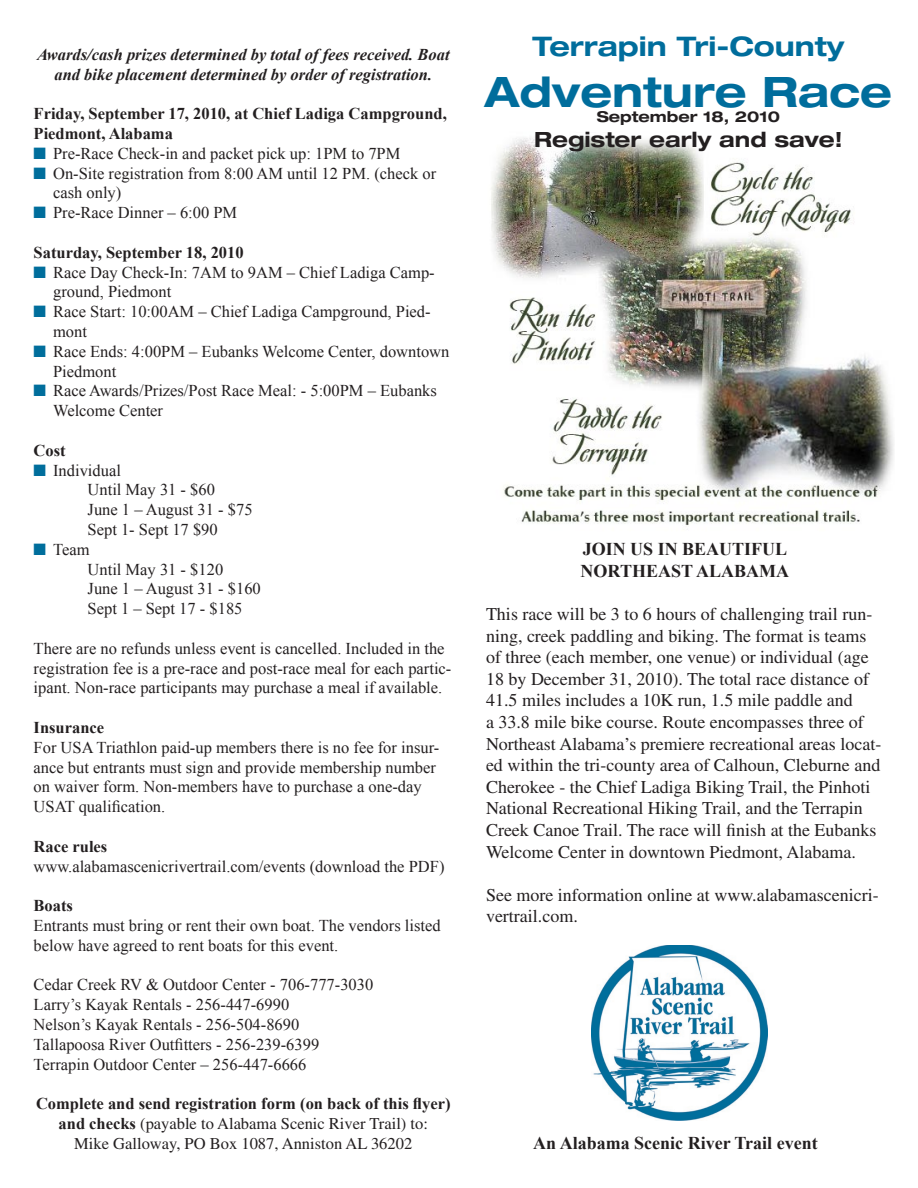
<style>
.page{position:relative;width:918px;height:1188px;background:#fff}
.page>*{position:absolute;margin:0;border:0;box-sizing:border-box;transform-origin:0 0}
.t1{font:700 expanded 42px "Helvetica Neue";color:#006d9c}
.t2{font:700 expanded 27px "Helvetica Neue";color:#006d9c}
.t3{font:700 expanded 21px "Helvetica Neue";color:#231f20}
.t4{font:18px/21.6px "Times";color:#231f20}
.t5{font:700 18px/21.6px "Times New Roman";color:#231f20}
.t6{font:16.5px/19.8px "Times New Roman";color:#231f20}
.t7{font:700 16.5px/19.8px "Times New Roman";color:#231f20}
.t8{font:italic 700 16.5px/19.8px "Times New Roman";color:#231f20;text-align:center}
.t9{font:16.5px/19.8px "Times";color:#231f20;text-align:center}
.t10{font:700 expanded 15px "Helvetica Neue";color:#231f20}
.s1{color:#006e9c}
.s2{font-family:"Times New Roman";font-weight:700}
</style>
<div class="page">
<img style="left:491px;top:136px;width:403px;height:390px">
<img style="left:592px;top:945px;width:176px;height:176px">
<p class="t8" style="left:37px;top:44px;width:414px">Awards/cash prizes determined by total of fees received. Boat and bike placement determined by order of registration.</p>
<p class="t7" style="left:34px;top:104px;width:415px">Friday, September 17, 2010, at Chief Ladiga Campground,<br>Piedmont, Alabama</p>
<p class="t6" style="left:34px;top:143px;width:368px"><span class="s1">■</span> Pre-Race Check-in and packet pick up: 1PM to 7PM</p>
<p class="t6" style="left:53px;top:163px;width:385px;text-indent:-20px"><span class="s1">■</span> On-Site registration from 8:00 AM until 12 PM. (check or cash only)</p>
<p class="t6" style="left:34px;top:202px;width:205px"><span class="s1">■</span> Pre-Race Dinner – 6:00 PM</p>
<p class="t7" style="left:34px;top:242px;width:212px">Saturday, September 18, 2010</p>
<p class="t6" style="left:53px;top:262px;width:383px;text-indent:-20px"><span class="s1">■</span> Race Day Check-In: 7AM to 9AM – Chief Ladiga Camp&shy;ground, Piedmont</p>
<p class="t6" style="left:53px;top:301px;width:379px;text-indent:-20px"><span class="s1">■</span> Race Start: 10:00AM – Chief Ladiga Campground, Pied&shy;mont</p>
<p class="t6" style="left:53px;top:341px;width:398px;text-indent:-20px"><span class="s1">■</span> Race Ends: 4:00PM – Eubanks Welcome Center, downtown<br>Piedmont</p>
<p class="t6" style="left:53px;top:381px;width:385px;text-indent:-20px"><span class="s1">■</span> Race Awards/Prizes/Post Race Meal: - 5:00PM – Eubanks<br>Welcome Center</p>
<p class="t7" style="left:34px;top:440px;width:34px">Cost</p>
<p class="t6" style="left:88px;top:460px;width:167px;text-indent:-54px"><span class="s1">■</span> Individual<br>Until May 31 - $60<br>June 1 – August 31 - $75<br>Sept 1- Sept 17 $90</p>
<p class="t6" style="left:88px;top:539px;width:175px;text-indent:-54px"><span class="s1">■</span> Team<br>Until May 31 - $120<br>June 1 – August 31 - $160<br>Sept 1 – Sept 17 - $185</p>
<p class="t6" style="left:34px;top:638px;width:419px">There are no refunds unless event is cancelled. Included in the registration fee is a pre-race and post-race meal for each partic&shy;ipant. Non-race participants may purchase a meal if available.</p>
<p class="t7" style="left:34px;top:717px;width:72px">Insurance</p>
<p class="t6" style="left:34px;top:737px;width:407px">For USA Triathlon paid-up members there is no fee for insur&shy;ance but entrants must sign and provide membership number on waiver form. Non-members have to purchase a one-day USAT qualification.</p>
<p class="t7" style="left:34px;top:836px;width:75px">Race rules</p>
<p class="t6" style="left:34px;top:856px;width:412px">www.alabamascenicrivertrail.com/events (download the PDF)</p>
<p class="t7" style="left:34px;top:896px;width:41px">Boats</p>
<p class="t6" style="left:34px;top:915px;width:409px">Entrants must bring or rent their own boat. The vendors listed below have agreed to rent boats for this event.</p>
<p class="t6" style="left:34px;top:975px;width:341px">Cedar Creek RV &amp; Outdoor Center - 706-777-3030<br>Larry’s Kayak Rentals - 256-447-6990<br>Nelson’s Kayak Rentals - 256-504-8690<br>Tallapoosa River Outfitters - 256-239-6399<br>Terrapin Outdoor Center – 256-447-6666</p>
<p class="t7" style="left:36px;top:1094px;width:416px">Complete and send registration form (on back of this flyer)</p>
<p class="t9" style="left:59px;top:1113px;width:371px"><span class="s2">and checks</span> (payable to Alabama Scenic River Trail) to:<br>Mike Galloway, PO Box 1087, Anniston AL 36202</p>
<h2 class="t2" style="left:532px;top:30px;width:313px">Terrapin Tri-County</h2>
<h1 class="t1" style="left:485px;top:65px;width:409px">Adventure Race</h1>
<p class="t10" style="left:597px;top:107px;width:185px">September 18, 2010</p>
<p class="t3" style="left:534px;top:126px;width:310px">Register early and save!</p>
<p class="t5" style="left:581px;top:538px;width:210px">JOIN US IN BEAUTIFUL<br>NORTHEAST ALABAMA</p>
<p class="t4" style="left:486px;top:603px;width:397px">This race will be 3 to 6 hours of challenging trail run&shy;ning, creek paddling and biking. The format is teams of three (each member, one venue) or individual (age 18 by December 31, 2010). The total race distance of 41.5 miles includes a 10K run, 1.5 mile paddle and<br>a 33.8 mile bike course. Route encompasses three of Northeast Alabama’s premiere recreational areas locat&shy;ed within the tri-county area of Calhoun, Cleburne and Cherokee - the Chief Ladiga Biking Trail, the Pinhoti National Recreational Hiking Trail, and the Terrapin Creek Canoe Trail. The race will finish at the Eubanks Welcome Center in downtown Piedmont, Alabama.</p>
<p class="t4" style="left:486px;top:884px;width:394px">See more information online at www.alabamascenicri&shy;vertrail.com.</p>
<p class="t5" style="left:533px;top:1132px;width:286px">An Alabama Scenic River Trail event</p>
</div>
